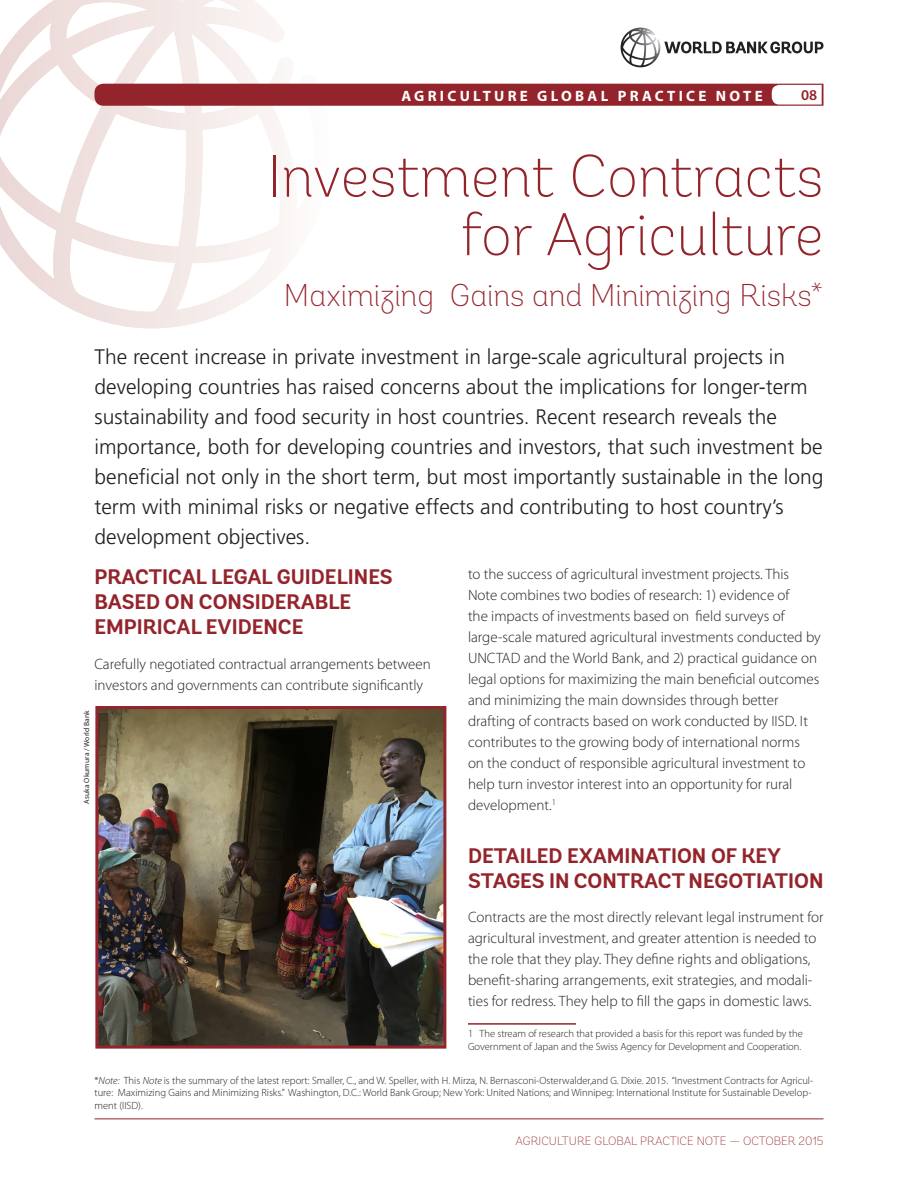
<style>
.page{position:relative;width:918px;height:1188px;background:#fff}
.page>*{position:absolute;margin:0;border:0;box-sizing:border-box;transform-origin:0 0}
.t1{font:200 60px/58.5px "Andes";color:#94242b;text-align:right}
.t2{font:200 31.5px "Andes";letter-spacing:-.005em;color:#94242b}
.t3{font:300 21px/30px "Frutiger LT Std";color:#231f20}
.t4{font:700 21px/25.2px "Andes";color:#94242b}
.t5{font:300 15px/21px "Myriad Pro";color:#231f20}
.t6{font:700 15px "Myriad Pro";letter-spacing:.22em;color:#fff}
.t7{font:600 15px "Myriad Pro";color:#94242b}
.t8{font:200 12px "Andes";color:#94242b}
.t9{font:300 10.5px/12.6px "Myriad Pro";color:#231f20}
.t10{font:7.5px "Myriad Pro";letter-spacing:.015em;color:#231f20}
.s1{font-style:italic}
</style>
<div class="page">
<hr style="left:94px;top:1119px;width:730px;height:1px;background:#94242b">
<svg style="left:0;top:0;width:331px;height:328px"></svg>
<svg style="left:621px;top:28px;width:203px;height:39px"></svg>
<svg style="left:94px;top:84px;width:730px;height:22px;background:#9b343a"></svg>
<img style="left:99px;top:710px;width:343px;height:335px">
<div style="left:95px;top:706px;width:351px;height:343px;border:3px solid #94242b"></div>
<hr style="left:468px;top:1023px;width:108px;height:2px;background:#94242b">
<p class="t6" style="left:401px;top:86px;width:363px">AGRICULTURE GLOBAL PRACTICE NOTE</p>
<p class="t7" style="left:801px;top:85px;width:18px">08</p>
<h1 class="t1" style="left:268px;top:147px;width:557px">Investment Contracts for Agriculture</h1>
<h2 class="t2" style="left:284px;top:277px;width:541px">Maximizing Gains and Minimizing Risks*</h2>
<p class="t3" style="left:94px;top:342px;width:731px">The recent increase in private investment in large-scale agricultural projects in developing countries has raised concerns about the implications for longer-term sustainability and food security in host countries. Recent research reveals the importance, both for developing countries and investors, that such investment be beneficial not only in the short term, but most importantly sustainable in the long term with minimal risks or negative effects and contributing to host country’s development objectives.</p>
<p class="t5" style="left:468px;top:564px;width:354px">to the success of agricultural investment projects. This Note combines two bodies of research: 1) evidence of<br>the impacts of investments based on field surveys of large-scale matured agricultural investments conducted by UNCTAD and the World Bank, and 2) practical guidance on legal options for maximizing the main beneficial outcomes and minimizing the main downsides through better drafting of contracts based on work conducted by IISD. It contributes to the growing body of international norms<br>on the conduct of responsible agricultural investment to help turn investor interest into an opportunity for rural development.<sup>1</sup></p>
<h3 class="t4" style="left:468px;top:843px;width:357px">DETAILED EXAMINATION OF KEY<br>STAGES IN CONTRACT NEGOTIATION</h3>
<p class="t5" style="left:468px;top:907px;width:357px">Contracts are the most directly relevant legal instrument for agricultural investment, and greater attention is needed to the role that they play. They define rights and obligations, benefit-sharing arrangements, exit strategies, and modali&shy;ties for redress. They help to fill the gaps in domestic laws.</p>
<p class="t9" style="left:468px;top:1028px;width:336px">1 The stream of research that provided a basis for this report was funded by the<br>Government of Japan and the Swiss Agency for Development and Cooperation.</p>
<p class="t9" style="left:95px;top:1074px;width:720px">*<span class="s1">Note:</span> This <span class="s1">Note</span> is the summary of the latest report: Smaller, C., and W. Speller, with H. Mirza, N. Bernasconi-Osterwalder,and G. Dixie. 2015. “Investment Contracts for Agricul&shy;ture: Maximizing Gains and Minimizing Risks.” Washington, D.C.: World Bank Group; New York: United Nations; and Winnipeg: International Institute for Sustainable Develop&shy;ment (IISD).</p>
<h3 class="t4" style="left:94px;top:565px;width:300px">PRACTICAL LEGAL GUIDELINES<br>BASED ON CONSIDERABLE<br>EMPIRICAL EVIDENCE</h3>
<p class="t5" style="left:94px;top:653px;width:338px">Carefully negotiated contractual arrangements between investors and governments can contribute significantly</p>
<p class="t10" style="left:82px;top:804px;width:95px;rotate:-90deg">Asuka Okumura / World Bank</p>
<p class="t8" style="left:516px;top:1134px;width:309px">AGRICULTURE GLOBAL PRACTICE NOTE — OCTOBER 2015</p>
</div>
